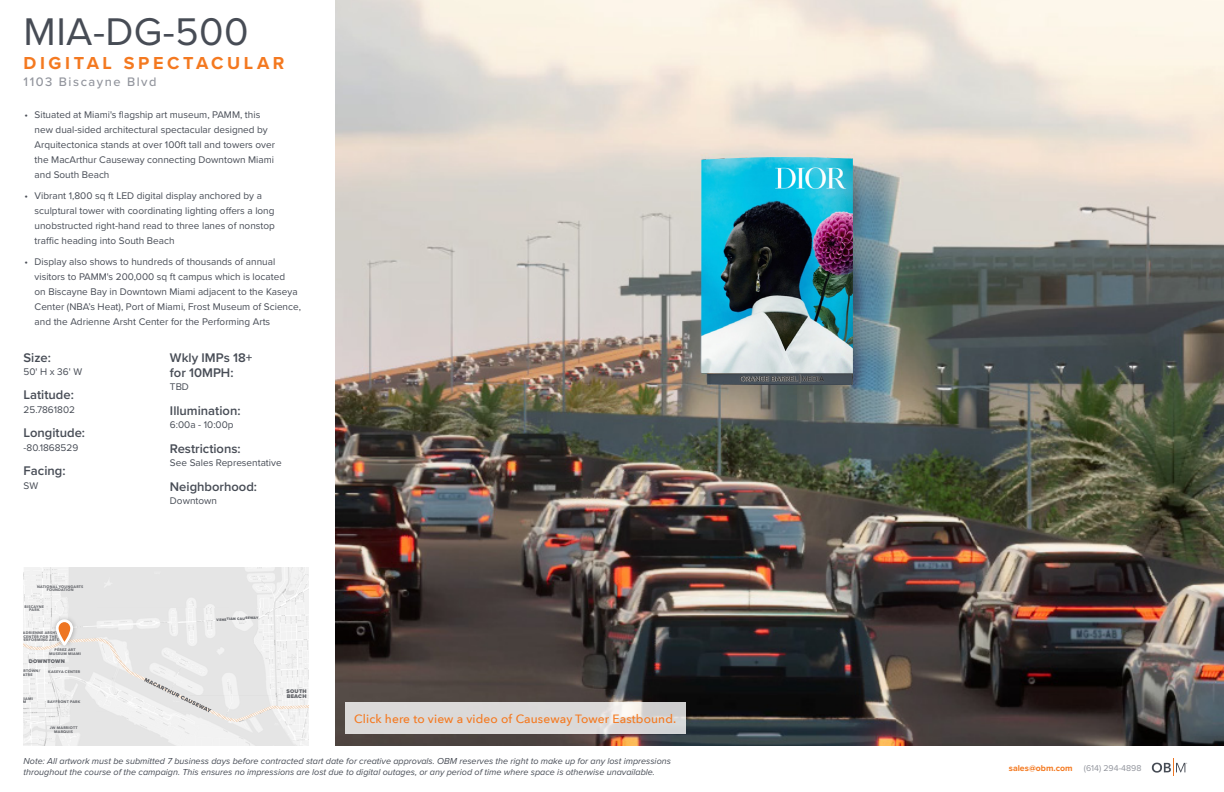
<style>
.page{position:relative;width:1224px;height:792px;background:#fff}
.page>*{position:absolute;margin:0;border:0;box-sizing:border-box;transform-origin:0 0}
.t1{font:40px "Proxima Nova";letter-spacing:.01em;color:#474c55}
.t2{font:700 18px "Proxima Nova";letter-spacing:.2em;color:#f47920}
.t3{font:600 13px/15.6px "Proxima Nova";color:#474c55}
.t4{font:500 12.8px "Proxima Nova";letter-spacing:.12em;color:#92959d}
.t5{font:500 12px "Avenir Next";letter-spacing:.01em;color:#f47920}
.t6{font:10px/15px "Proxima Nova";color:#474c55}
.t7{font:italic 9px/10.8px "Proxima Nova";color:#474c55}
.t8{font:700 8.8px "Proxima Nova";color:#f47920}
.t9{font:8.8px "Proxima Nova";color:#92959d}
.t10{font:900 5.5px/5px "Proxima Nova";letter-spacing:.045em;color:#63656a}
.t11{font:700 3.7px/3.6px "Avenir Next";letter-spacing:.06em;color:#63656a;text-align:center}
.t12{font:900 3.6px "Proxima Nova";color:#63656a}
</style>
<div class="page">
<img style="left:336px;top:0;width:888px;height:745px">
<img style="left:702px;top:158px;width:150px;height:226px">
<svg style="left:345px;top:702px;width:340px;height:32px;background:#dbd9d9"></svg>
<svg style="left:23px;top:567px;width:285px;height:178px;fill:#e5e5e5"></svg>
<svg style="left:144px;top:678px;width:68px;height:34px"></svg>
<div style="left:50px;top:614px;width:28px;height:37px;background:#000;opacity:.3"></div>
<svg style="left:56px;top:619px;width:17px;height:27px"></svg>
<svg style="left:1152px;top:759px;width:35px;height:17px"></svg>
<h1 class="t1" style="left:24px;top:2px;width:226px">MIA-DG-500</h1>
<h2 class="t2" style="left:24px;top:49px;width:262px">DIGITAL SPECTACULAR</h2>
<p class="t4" style="left:24px;top:72px;width:135px">1103 Biscayne Blvd</p>
<p class="t6" style="left:35px;top:107px;width:242px;text-indent:-10px">• Situated at Miami's flagship art museum, PAMM, this new dual-sided architectural spectacular designed by Arquitectonica stands at over 100ft tall and towers over the MacArthur Causeway connecting Downtown Miami and South Beach</p>
<p class="t6" style="left:35px;top:188px;width:242px;text-indent:-10px">• Vibrant 1,800 sq ft LED digital display anchored by a sculptural tower with coordinating lighting offers a long unobstructed right-hand read to three lanes of nonstop traffic heading into South Beach</p>
<p class="t6" style="left:35px;top:254px;width:268px;text-indent:-10px">• Display also shows to hundreds of thousands of annual visitors to PAMM's 200,000 sq ft campus which is located<br>on Biscayne Bay in Downtown Miami adjacent to the Kaseya Center (NBA’s Heat), Port of Miami, Frost Museum of Science, and the Adrienne Arsht Center for the Performing Arts</p>
<h3 class="t3" style="left:24px;top:349px;width:29px">Size:</h3>
<p class="t6" style="left:24px;top:364px;width:60px">50' H x 36' W</p>
<h3 class="t3" style="left:24px;top:387px;width:52px">Latitude:</h3>
<p class="t6" style="left:24px;top:402px;width:53px">25.7861802</p>
<h3 class="t3" style="left:24px;top:425px;width:63px">Longitude:</h3>
<p class="t6" style="left:24px;top:439px;width:56px">-80.1868529</p>
<h3 class="t3" style="left:24px;top:463px;width:43px">Facing:</h3>
<p class="t6" style="left:24px;top:477px;width:16px">SW</p>
<h3 class="t3" style="left:170px;top:349px;width:84px">Wkly IMPs 18+ for 10MPH:</h3>
<p class="t6" style="left:170px;top:379px;width:20px">TBD</p>
<h3 class="t3" style="left:170px;top:403px;width:72px">Illumination:</h3>
<p class="t6" style="left:170px;top:417px;width:65px">6:00a - 10:00p</p>
<h3 class="t3" style="left:170px;top:440px;width:72px">Restrictions:</h3>
<p class="t6" style="left:170px;top:455px;width:113px">See Sales Representative</p>
<h3 class="t3" style="left:170px;top:478px;width:89px">Neighborhood:</h3>
<p class="t6" style="left:170px;top:493px;width:49px">Downtown</p>
<p class="t11" style="left:37px;top:584px;width:48px">NATIONAL YOUNGARTS<br>FOUNDATION</p>
<p class="t11" style="left:25px;top:605px;width:21px">BISCAYNE<br>PARK</p>
<p class="t11" style="left:21px;top:631px;width:39px">ADRIENNE ARSHT<br>CENTER FOR THE<br>PERFORMING ARTS</p>
<p class="t11" style="left:49px;top:648px;width:33px">PÉREZ ART<br>MUSEUM MIAMI</p>
<p class="t10" style="left:29px;top:659px;width:38px">DOWNTOWN</p>
<p class="t11" style="left:48px;top:669px;width:34px">KASEYA CENTER</p>
<p class="t11" style="left:48px;top:700px;width:34px">BAYFRONT PARK</p>
<p class="t11" style="left:50px;top:726px;width:29px">JW MARRIOTT<br>MARQUIS</p>
<p class="t12" style="left:216px;top:617px;width:43px;rotate:-3deg">VENETIAN CAUSEWAY</p>
<p class="t10" style="left:287px;top:689px;width:22px">SOUTH<br>BEACH</p>
<p class="t5" style="left:354px;top:708px;width:323px">Click here to view a video of Causeway Tower Eastbound.</p>
<p class="t7" style="left:24px;top:755px;width:649px">Note: All artwork must be submitted 7 business days before contracted start date for creative approvals. OBM reserves the right to make up for any lost impressions throughout the course of the campaign. This ensures no impressions are lost due to digital outages, or any period of time where space is otherwise unavailable.</p>
<p class="t8" style="left:1009px;top:761px;width:65px">sales@obm.com</p>
<p class="t9" style="left:1084px;top:761px;width:59px">(614) 294-4898</p>
</div>
